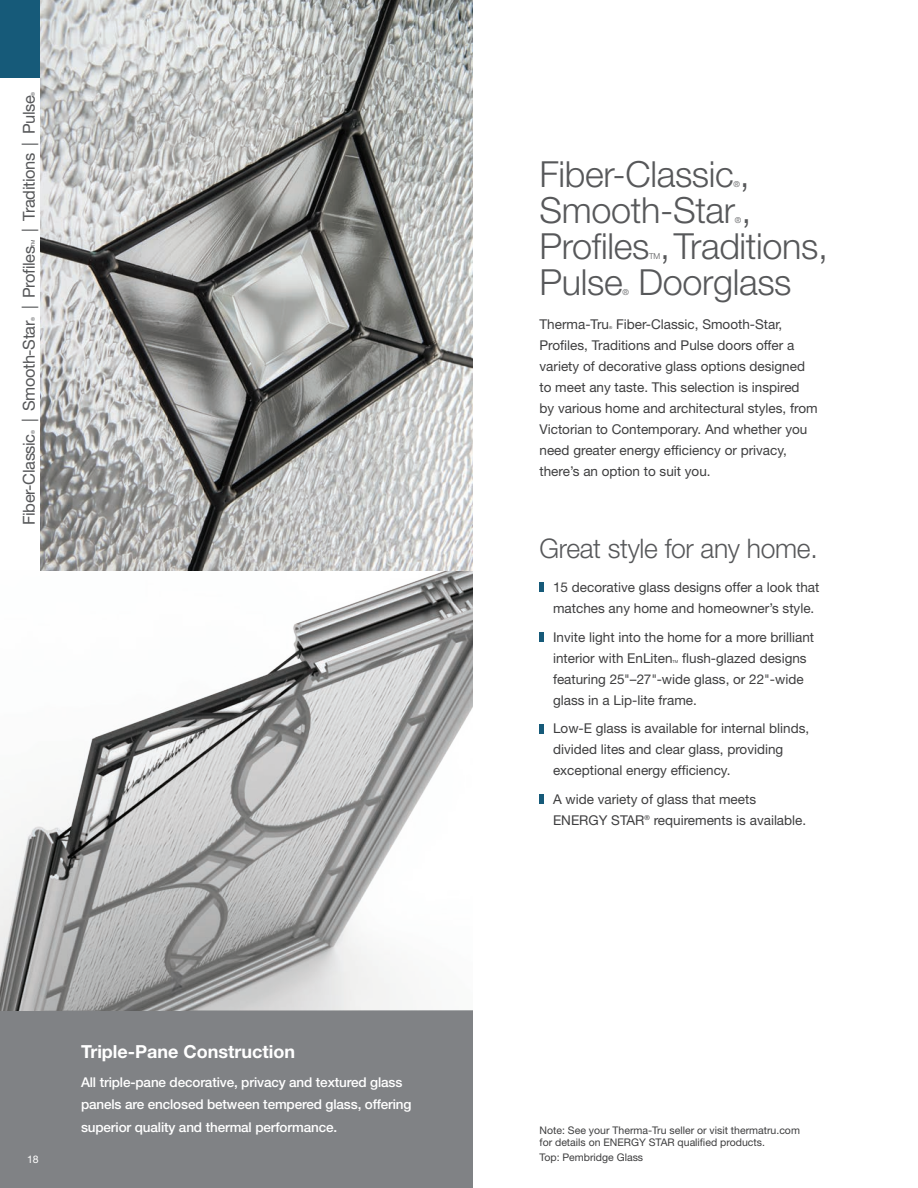
<style>
.page{position:relative;width:918px;height:1188px;background:#fff}
.page>*{position:absolute;margin:0;border:0;box-sizing:border-box;transform-origin:0 0}
.t1{font:300 36px "Helvetica Neue LT Std";letter-spacing:-.01em;color:#57585a}
.t2{font:300 27px "Helvetica Neue LT Std";letter-spacing:-.01em;color:#57585a}
.reverse_callouts{font:700 18px "Helvetica Neue LT Std";color:#fff}
.t3{font:16.5px "Helvetica Neue LT Std";letter-spacing:-.025em;color:#57585a}
.t4{font:13.5px/21px "Helvetica Neue LT Std";color:#3e3e3f}
.reverse_callouts-2{font:500 13.5px/22.5px "Helvetica Neue LT Std";letter-spacing:-.01em;color:#fff}
.t5{font:10.5px/12px "Helvetica Neue LT Std";color:#3e3e3f}
.Notes{font:10.5px "Helvetica Neue LT Std";color:#fff}
.t6{font:300 8.1px "Helvetica Neue LT Std";color:#57585a}
.t7{font:4.95px "Helvetica Neue LT Std";color:#57585a}
.t8{font:4.05px "Helvetica Neue LT Std";color:#3e3e3f}
</style>
<div class="page">
<div style="left:0;top:0;width:40px;height:78px;background:#165a79"></div>
<div style="left:0;top:1011px;width:472px;height:177px;background:#808285"></div>
<svg style="left:540px;top:583px;width:4px;height:9px"></svg>
<hr style="left:540px;top:632px;width:4px;height:10px;background:#165a79">
<svg style="left:540px;top:724px;width:4px;height:9px"></svg>
<hr style="left:540px;top:794px;width:4px;height:10px;background:#165a79">
<img style="left:0;top:570px;width:472px;height:441px">
<img style="left:40px;top:0;width:432px;height:570px">
<p class="t7" style="left:30px;top:96px;width:5px;rotate:-90deg">®</p>
<p class="t3" style="left:19px;top:232px;width:138px;rotate:-90deg">| Traditions | Pulse</p>
<p class="t7" style="left:30px;top:247px;width:9px;rotate:-90deg">TM</p>
<p class="t3" style="left:19px;top:309px;width:65px;rotate:-90deg">| Profiles</p>
<p class="t7" style="left:30px;top:321px;width:5px;rotate:-90deg">®</p>
<p class="t3" style="left:19px;top:422px;width:103px;rotate:-90deg">| Smooth-Star</p>
<p class="t7" style="left:30px;top:434px;width:5px;rotate:-90deg">®</p>
<p class="t3" style="left:19px;top:525px;width:93px;rotate:-90deg">Fiber-Classic</p>
<p class="reverse_callouts" style="left:81px;top:1041px;width:216px">Triple-Pane Construction</p>
<p class="reverse_callouts-2" style="left:81px;top:1071px;width:332px">All triple-pane decorative, privacy and textured glass panels are enclosed between tempered glass, offering superior quality and thermal performance.</p>
<p class="t1" style="left:540px;top:152px;width:212px">Fiber-Classic ,</p>
<p class="t6" style="left:734px;top:179px;width:8px">®</p>
<p class="t1" style="left:540px;top:188px;width:213px">Smooth-Star ,</p>
<p class="t6" style="left:735px;top:215px;width:8px">®</p>
<p class="t1" style="left:540px;top:224px;width:290px">Profiles , Traditions,</p>
<p class="t6" style="left:649px;top:251px;width:13px">TM</p>
<p class="t1" style="left:540px;top:260px;width:254px">Pulse Doorglass</p>
<p class="t6" style="left:622px;top:287px;width:8px">®</p>
<p class="t4" style="left:540px;top:314px;width:280px;text-indent:77px">Fiber-Classic, Smooth-Star, Profiles, Traditions and Pulse doors offer a variety of decorative glass options designed to meet any taste. This selection is inspired by various home and architectural styles, from Victorian to Contemporary. And whether you need greater energy efficiency or privacy, there’s an option to suit you.</p>
<p class="t4" style="left:540px;top:314px;width:71px">Therma-Tru</p>
<p class="t8" style="left:609px;top:325px;width:5px">®</p>
<p class="t2" style="left:540px;top:532px;width:280px">Great style for any home.</p>
<p class="t4" style="left:553px;top:577px;width:268px">15 decorative glass designs offer a look that matches any home and homeowner’s style.</p>
<p class="t4" style="left:553px;top:626px;width:263px">Invite light into the home for a more brilliant interior with EnLiten</p>
<p class="t8" style="left:673px;top:659px;width:7px">TM</p>
<p class="t4" style="left:553px;top:647px;width:255px;text-indent:129px">flush-glazed designs featuring 25"–27"-wide glass, or 22"-wide glass in a Lip-lite frame.</p>
<p class="t4" style="left:553px;top:718px;width:258px">Low-E glass is available for internal blinds, divided lites and clear glass, providing exceptional energy efficiency.</p>
<p class="t4" style="left:553px;top:788px;width:255px">A wide variety of glass that meets<br>ENERGY STAR<sup>®</sup> requirements is available.</p>
<p class="t5" style="left:540px;top:1124px;width:262px">Note: See your Therma-Tru seller or visit thermatru.com for details on ENERGY STAR qualified products.</p>
<p class="Notes" style="left:27px;top:1153px;width:13px">18</p>
<p class="t5" style="left:540px;top:1151px;width:105px">Top: Pembridge Glass</p>
</div>
